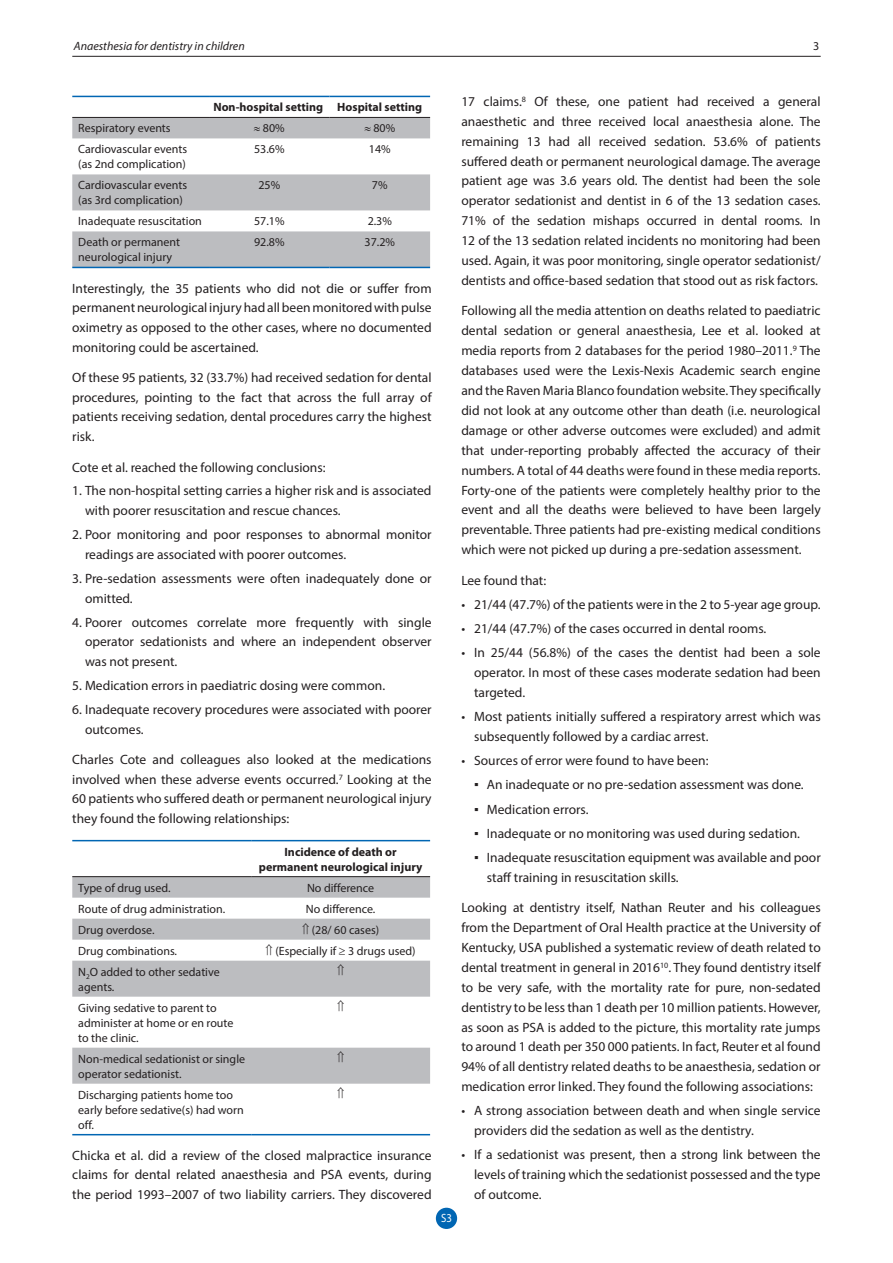
<style>
.page{position:relative;width:893px;height:1263px;background:#fff}
.page>*{position:absolute;margin:0;border:0;box-sizing:border-box;transform-origin:0 0}
.t1{font:13.5px/20px "Myriad Pro";color:#231f20;text-align:justify}
.t2{font:12px/15px "Myriad Pro";color:#231f20}
.t3{font:700 12px/15px "Myriad Pro";color:#231f20;text-align:center}
.t4{font:italic 12px "Myriad Pro";color:#231f20}
.t5{font:12px "Myriad Pro";color:#fff;scale:.9 1}
.s1{font-family:"Arial"}
</style>
<div class="page">
<hr style="left:72px;top:56px;width:749px;height:1px;background:#231f20">
<div style="left:436px;top:1208px;width:21px;height:21px;background:#0166b3;border-radius:50%"></div>
<svg style="left:72px;top:97px;width:358px;height:20px"></svg>
<svg style="left:72px;top:118px;width:358px;height:149px;fill:#bcbdc0"></svg>
<hr style="left:72px;top:96px;width:137px;height:1px;background:#0166b3">
<hr style="left:209px;top:96px;width:120px;height:1px;background:#0166b3">
<hr style="left:329px;top:96px;width:101px;height:1px;background:#0166b3">
<hr style="left:72px;top:117px;width:137px;height:1px;background:#231f20">
<hr style="left:209px;top:117px;width:120px;height:1px;background:#231f20">
<hr style="left:329px;top:117px;width:101px;height:1px;background:#231f20">
<hr style="left:72px;top:267px;width:137px;height:1px;background:#0166b3">
<hr style="left:209px;top:267px;width:120px;height:1px;background:#0166b3">
<hr style="left:329px;top:267px;width:101px;height:1px;background:#0166b3">
<svg style="left:72px;top:841px;width:358px;height:1px"></svg>
<svg style="left:72px;top:877px;width:358px;height:207px;fill:#bcbdc0"></svg>
<hr style="left:72px;top:840px;width:179px;height:1px;background:#0166b3">
<hr style="left:251px;top:840px;width:179px;height:1px;background:#0166b3">
<hr style="left:72px;top:876px;width:179px;height:1px;background:#231f20">
<hr style="left:251px;top:876px;width:179px;height:1px;background:#231f20">
<hr style="left:72px;top:1134px;width:179px;height:1px;background:#0166b3">
<hr style="left:251px;top:1134px;width:179px;height:1px;background:#0166b3">
<svg style="left:338px;top:964px;width:6px;height:11px"></svg>
<svg style="left:338px;top:1000px;width:6px;height:11px"></svg>
<svg style="left:338px;top:1051px;width:6px;height:11px"></svg>
<p class="t4" style="left:74px;top:38px;width:173px">Anaesthesia for dentistry in children</p>
<p class="t2" style="left:813px;top:38px;width:8px">3</p>
<p class="t3" style="left:213px;top:99px;width:210px">Non-hospital setting Hospital setting</p>
<p class="t2" style="left:78px;top:121px;width:94px">Respiratory events</p>
<p class="t2" style="left:254px;top:121px;width:32px">≈ 80%</p>
<p class="t2" style="left:364px;top:121px;width:32px">≈ 80%</p>
<p class="t2" style="left:78px;top:142px;width:110px">Cardiovascular events (as 2nd complication)</p>
<p class="t2" style="left:254px;top:142px;width:32px">53.6%</p>
<p class="t2" style="left:369px;top:142px;width:23px">14%</p>
<p class="t2" style="left:78px;top:178px;width:110px">Cardiovascular events (as 3rd complication)</p>
<p class="t2" style="left:258px;top:178px;width:23px">25%</p>
<p class="t2" style="left:372px;top:178px;width:17px">7%</p>
<p class="t2" style="left:78px;top:214px;width:125px">Inadequate resuscitation</p>
<p class="t2" style="left:254px;top:214px;width:32px">57.1%</p>
<p class="t2" style="left:368px;top:214px;width:26px">2.3%</p>
<p class="t2" style="left:78px;top:235px;width:103px">Death or permanent neurological injury</p>
<p class="t2" style="left:254px;top:235px;width:32px">92.8%</p>
<p class="t2" style="left:365px;top:235px;width:32px">37.2%</p>
<p class="t1" style="left:72px;top:278px;width:361px">Interestingly, the 35 patients who did not die or suffer from permanent neurological injury had all been monitored with pulse oximetry as opposed to the other cases, where no documented monitoring could be ascertained.</p>
<p class="t1" style="left:72px;top:367px;width:361px">Of these 95 patients, 32 (33.7%) had received sedation for dental procedures, pointing to the fact that across the full array of patients receiving sedation, dental procedures carry the highest risk.</p>
<p class="t1" style="left:72px;top:457px;width:255px">Cote et al. reached the following conclusions:</p>
<p class="t1" style="left:85px;top:481px;width:348px;text-indent:-13px">1. The non-hospital setting carries a higher risk and is associated with poorer resuscitation and rescue chances.</p>
<p class="t1" style="left:85px;top:525px;width:348px;text-indent:-13px">2. Poor monitoring and poor responses to abnormal monitor readings are associated with poorer outcomes.</p>
<p class="t1" style="left:85px;top:568px;width:348px;text-indent:-13px">3. Pre-sedation assessments were often inadequately done or omitted.</p>
<p class="t1" style="left:85px;top:612px;width:348px;text-indent:-13px">4. Poorer outcomes correlate more frequently with single operator sedationists and where an independent observer was not present.</p>
<p class="t1" style="left:72px;top:675px;width:314px">5. Medication errors in paediatric dosing were common.</p>
<p class="t1" style="left:85px;top:699px;width:348px;text-indent:-13px">6. Inadequate recovery procedures were associated with poorer outcomes.</p>
<p class="t1" style="left:72px;top:749px;width:361px">Charles Cote and colleagues also looked at the medications involved when these adverse events occurred.<sup>7</sup> Looking at the 60 patients who suffered death or permanent neurological injury they found the following relationships:</p>
<p class="t3" style="left:259px;top:844px;width:165px">Incidence of death or permanent neurological injury</p>
<p class="t2" style="left:78px;top:880px;width:94px">Type of drug used.</p>
<p class="t2" style="left:307px;top:880px;width:69px">No difference</p>
<p class="t2" style="left:78px;top:901px;width:149px">Route of drug administration.</p>
<p class="t2" style="left:306px;top:901px;width:71px">No difference.</p>
<p class="t2" style="left:78px;top:922px;width:78px">Drug overdose.</p>
<p class="t2" style="left:302px;top:922px;width:79px">⇑ (28/ 60 cases)</p>
<p class="t2" style="left:78px;top:943px;width:100px">Drug combinations.</p>
<p class="t2" style="left:266px;top:943px;width:152px">⇑ (Especially if ≥ 3 drugs used)</p>
<p class="t2" style="left:78px;top:964px;width:143px">N<sub>2</sub>O added to other sedative agents.</p>
<p class="t2" style="left:78px;top:1000px;width:157px">Giving sedative to parent to administer at home or en route to the clinic.</p>
<p class="t2" style="left:78px;top:1051px;width:168px">Non-medical sedationist or single operator sedationist.</p>
<p class="t2" style="left:78px;top:1087px;width:167px">Discharging patients home too early before sedative(s) had worn off.</p>
<p class="t1" style="left:72px;top:1145px;width:361px">Chicka et al. did a review of the closed malpractice insurance claims for dental related anaesthesia and PSA events, during the period 1993–2007 of two liability carriers. They discovered</p>
<p class="t5" style="left:441px;top:1211px;width:14px">S3</p>
<p class="t1" style="left:461px;top:91px;width:361px">17 claims.<sup>8</sup> Of these, one patient had received a general anaesthetic and three received local anaesthesia alone. The remaining 13 had all received sedation. 53.6% of patients suffered death or permanent neurological damage. The average patient age was 3.6 years old. The dentist had been the sole operator sedationist and dentist in 6 of the 13 sedation cases.<br>71% of the sedation mishaps occurred in dental rooms. In 12 of the 13 sedation related incidents no monitoring had been used. Again, it was poor monitoring, single operator sedationist/ dentists and office-based sedation that stood out as risk factors.</p>
<p class="t1" style="left:461px;top:301px;width:361px">Following all the media attention on deaths related to paediatric dental sedation or general anaesthesia, Lee et al. looked at media reports from 2 databases for the period 1980–2011.<sup>9</sup> The databases used were the Lexis-Nexis Academic search engine and the Raven Maria Blanco foundation website. They specifically did not look at any outcome other than death (i.e. neurological damage or other adverse outcomes were excluded) and admit that under-reporting probably affected the accuracy of their numbers. A total of 44 deaths were found in these media reports.<br>Forty-one of the patients were completely healthy prior to the event and all the deaths were believed to have been largely preventable. Three patients had pre-existing medical conditions which were not picked up during a pre-sedation assessment.</p>
<p class="t1" style="left:461px;top:570px;width:86px">Lee found that:</p>
<p class="t1" style="left:461px;top:594px;width:361px">• 21/44 (47.7%) of the patients were in the 2 to 5-year age group.</p>
<p class="t1" style="left:461px;top:618px;width:306px">• 21/44 (47.7%) of the cases occurred in dental rooms.</p>
<p class="t1" style="left:474px;top:642px;width:348px;text-indent:-13px">• In 25/44 (56.8%) of the cases the dentist had been a sole operator. In most of these cases moderate sedation had been targeted.</p>
<p class="t1" style="left:474px;top:706px;width:348px;text-indent:-13px">• Most patients initially suffered a respiratory arrest which was subsequently followed by a cardiac arrest.</p>
<p class="t1" style="left:461px;top:750px;width:249px">• Sources of error were found to have been:</p>
<p class="t1" style="left:474px;top:775px;width:331px"><span class="s1">▪</span> An inadequate or no pre-sedation assessment was done.</p>
<p class="t1" style="left:474px;top:799px;width:116px"><span class="s1">▪</span> Medication errors.</p>
<p class="t1" style="left:474px;top:823px;width:327px"><span class="s1">▪</span> Inadequate or no monitoring was used during sedation.</p>
<p class="t1" style="left:487px;top:847px;width:335px;text-indent:-13px"><span class="s1">▪</span> Inadequate resuscitation equipment was available and poor staff training in resuscitation skills.</p>
<p class="t1" style="left:461px;top:897px;width:361px">Looking at dentistry itself, Nathan Reuter and his colleagues from the Department of Oral Health practice at the University of Kentucky, USA published a systematic review of death related to dental treatment in general in 2016<sup>10</sup>. They found dentistry itself to be very safe, with the mortality rate for pure, non-sedated dentistry to be less than 1 death per 10 million patients. However, as soon as PSA is added to the picture, this mortality rate jumps to around 1 death per 350 000 patients. In fact, Reuter et al found 94% of all dentistry related deaths to be anaesthesia, sedation or medication error linked. They found the following associations:</p>
<p class="t1" style="left:474px;top:1101px;width:348px;text-indent:-13px">• A strong association between death and when single service providers did the sedation as well as the dentistry.</p>
<p class="t1" style="left:474px;top:1145px;width:348px;text-indent:-13px">• If a sedationist was present, then a strong link between the levels of training which the sedationist possessed and the type of outcome.</p>
</div>
